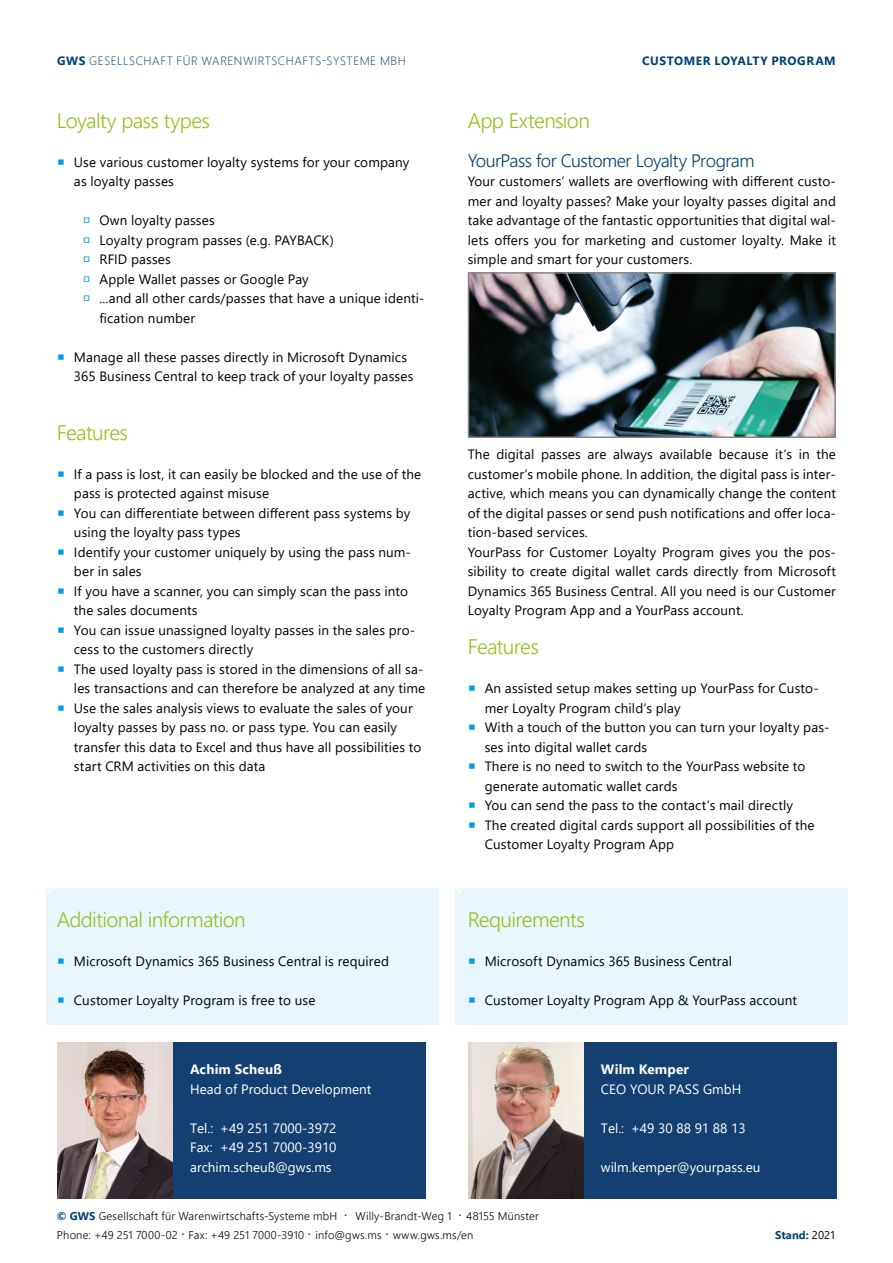
<style>
.page{position:relative;width:893px;height:1263px;background:#fff}
.page>*{position:absolute;margin:0;border:0;box-sizing:border-box;transform-origin:0 0}
.t1{font:300 21px "Segoe UI";letter-spacing:-.03em;color:#94c120}
.t2{font:300 18px "Segoe UI";letter-spacing:-.03em;color:#004170}
.t3{font:13.5px/19.5px "Segoe UI";letter-spacing:.01em;color:#000}
.t4{font:13.5px/19.5px "Segoe UI";color:#fff;text-align:justify}
.t5{font:700 13.5px "Segoe UI";letter-spacing:.01em;color:#fff}
.t6{font:300 12px "Segoe UI";letter-spacing:.05em;color:#004170}
.t7{font:700 12px "Segoe UI";letter-spacing:.045em;color:#004170}
.t8{font:300 11.25px/19.5px "Segoe UI";letter-spacing:.015em;color:#000}
.t9{font:700 11.25px "Segoe UI";color:#004170}
.s1{font-weight:700}
.s2{font-size:24px;color:#009fe3}
.s3{font-weight:700;color:#004170}
.s4{font-family:"Arial";font-weight:400;font-size:13.5px}
.s5{font-weight:400;color:#000}
</style>
<div class="page">
<img style="left:57px;top:1043px;width:116px;height:156px">
<img style="left:468px;top:1043px;width:116px;height:156px">
<div style="left:173px;top:1043px;width:252px;height:156px;background:#134070"></div>
<div style="left:584px;top:1043px;width:252px;height:156px;background:#134070"></div>
<div style="left:455px;top:888px;width:393px;height:137px;background:#eaf6fe"></div>
<div style="left:46px;top:888px;width:393px;height:137px;background:#eaf6fe"></div>
<img style="left:471px;top:275px;width:362px;height:160px">
<div style="left:468px;top:272px;width:368px;height:166px;border:2px solid #878787"></div>
<p class="t6" style="left:57px;top:49px;width:350px"><span class="s1">GWS</span> GESELLSCHAFT FÜR WARENWIRTSCHAFTS-SYSTEME MBH</p>
<p class="t7" style="left:642px;top:49px;width:195px">CUSTOMER LOYALTY PROGRAM</p>
<h1 class="t1" style="left:57px;top:100px;width:155px">Loyalty pass types</h1>
<p class="t3" style="left:74px;top:151px;width:337px;text-indent:-17px"><span class="s2">▪</span> Use various customer loyalty systems for your company as loyalty passes</p>
<p class="t3" style="left:82px;top:209px;width:134px"><span class="s2">▫</span> Own loyalty passes</p>
<p class="t3" style="left:82px;top:229px;width:253px"><span class="s2">▫</span> Loyalty program passes (e.g. PAYBACK)</p>
<p class="t3" style="left:82px;top:248px;width:90px"><span class="s2">▫</span> RFID passes</p>
<p class="t3" style="left:82px;top:268px;width:228px"><span class="s2">▫</span> Apple Wallet passes or Google Pay</p>
<p class="t3" style="left:82px;top:287px;width:343px"><span class="s2">▫</span> ...and all other cards/passes that have a unique identi-</p>
<p class="t3" style="left:99px;top:307px;width:97px">fication number</p>
<p class="t3" style="left:74px;top:346px;width:341px;text-indent:-17px"><span class="s2">▪</span> Manage all these passes directly in Microsoft Dynamics<br>365 Business Central to keep track of your loyalty passes</p>
<h1 class="t1" style="left:57px;top:412px;width:73px">Features</h1>
<p class="t3" style="left:74px;top:463px;width:349px;text-indent:-17px"><span class="s2">▪</span> If a pass is lost, it can easily be blocked and the use of the pass is protected against misuse</p>
<p class="t3" style="left:74px;top:502px;width:338px;text-indent:-17px"><span class="s2">▪</span> You can differentiate between different pass systems by using the loyalty pass types</p>
<p class="t3" style="left:74px;top:541px;width:339px;text-indent:-17px"><span class="s2">▪</span> Identify your customer uniquely by using the pass num&shy;ber in sales</p>
<p class="t3" style="left:74px;top:580px;width:336px;text-indent:-17px"><span class="s2">▪</span> If you have a scanner, you can simply scan the pass into the sales documents</p>
<p class="t3" style="left:74px;top:619px;width:343px;text-indent:-17px"><span class="s2">▪</span> You can issue unassigned loyalty passes in the sales pro&shy;cess to the customers directly</p>
<p class="t3" style="left:57px;top:658px;width:370px;text-align:right"><span class="s2">▪</span> The used loyalty pass is stored in the dimensions of all sa&shy;les transactions and can therefore be analyzed at any time</p>
<p class="t3" style="left:74px;top:697px;width:349px;text-indent:-17px"><span class="s2">▪</span> Use the sales analysis views to evaluate the sales of your loyalty passes by pass no. or pass type. You can easily transfer this data to Excel and thus have all possibilities to start CRM activities on this data</p>
<h1 class="t1" style="left:57px;top:900px;width:190px">Additional information</h1>
<p class="t3" style="left:57px;top:950px;width:334px"><span class="s2">▪</span> Microsoft Dynamics 365 Business Central is required</p>
<p class="t3" style="left:57px;top:989px;width:260px"><span class="s2">▪</span> Customer Loyalty Program is free to use</p>
<p class="t5" style="left:190px;top:1056px;width:93px">Achim Scheuß</p>
<p class="t4" style="left:190px;top:1078px;width:183px">Head of Product Development</p>
<p class="t4" style="left:190px;top:1117px;width:148px">Tel.: +49 251 7000-3972<br>Fax: +49 251 7000-3910 archim.scheuß@gws.ms</p>
<h1 class="t1" style="left:468px;top:100px;width:124px">App Extension</h1>
<h2 class="t2" style="left:468px;top:143px;width:288px">YourPass for Customer Loyalty Program</h2>
<p class="t3" style="left:468px;top:170px;width:370px;text-align:justify">Your customers‘ wallets are overflowing with different custo&shy;mer and loyalty passes? Make your loyalty passes digital and take advantage of the fantastic opportunities that digital wal&shy;lets offers you for marketing and customer loyalty. Make it simple and smart for your customers.</p>
<p class="t3" style="left:468px;top:443px;width:370px">The digital passes are always available because it‘s in the customer‘s mobile phone. In addition, the digital pass is inter&shy;active, which means you can dynamically change the content of the digital passes or send push notifications and offer loca&shy;tion-based services.<br>YourPass for Customer Loyalty Program gives you the pos&shy;sibility to create digital wallet cards directly from Microsoft Dynamics 365 Business Central. All you need is our Customer Loyalty Program App and a YourPass account.</p>
<h1 class="t1" style="left:468px;top:627px;width:73px">Features</h1>
<p class="t3" style="left:485px;top:677px;width:335px;text-indent:-17px"><span class="s2">▪</span> An assisted setup makes setting up YourPass for Custo&shy;mer Loyalty Program child‘s play</p>
<p class="t3" style="left:485px;top:716px;width:346px;text-indent:-17px"><span class="s2">▪</span> With a touch of the button you can turn your loyalty pas&shy;ses into digital wallet cards</p>
<p class="t3" style="left:485px;top:755px;width:322px;text-indent:-17px"><span class="s2">▪</span> There is no need to switch to the YourPass website to generate automatic wallet cards</p>
<p class="t3" style="left:468px;top:794px;width:327px"><span class="s2">▪</span> You can send the pass to the contact‘s mail directly</p>
<p class="t3" style="left:485px;top:814px;width:331px;text-indent:-17px"><span class="s2">▪</span> The created digital cards support all possibilities of the<br>Customer Loyalty Program App</p>
<h1 class="t1" style="left:468px;top:900px;width:119px">Requirements</h1>
<p class="t3" style="left:468px;top:950px;width:266px"><span class="s2">▪</span> Microsoft Dynamics 365 Business Central</p>
<p class="t3" style="left:468px;top:989px;width:331px"><span class="s2">▪</span> Customer Loyalty Program App &amp; YourPass account</p>
<p class="t5" style="left:601px;top:1056px;width:90px">Wilm Kemper</p>
<p class="t4" style="left:601px;top:1078px;width:142px">CEO YOUR PASS GmbH</p>
<p class="t4" style="left:601px;top:1117px;width:146px">Tel.: +49 30 88 91 88 13</p>
<p class="t4" style="left:601px;top:1156px;width:161px">wilm.kemper@yourpass.eu</p>
<p class="t8" style="left:57px;top:1205px;width:483px"><span class="s3">© GWS</span> Gesellschaft für Warenwirtschafts-Systeme mbH <span class="s4">·</span> Willy-Brandt-Weg 1 <span class="s4">·</span> 48155 Münster<br>Phone: +49 251 7000-02 <span class="s4">·</span> Fax: +49 251 7000-3910 <span class="s4">·</span> info@gws.ms <span class="s4">·</span> www.gws.ms/en</p>
<p class="t9" style="left:775px;top:1224px;width:62px">Stand: <span class="s5">2021</span></p>
</div>
